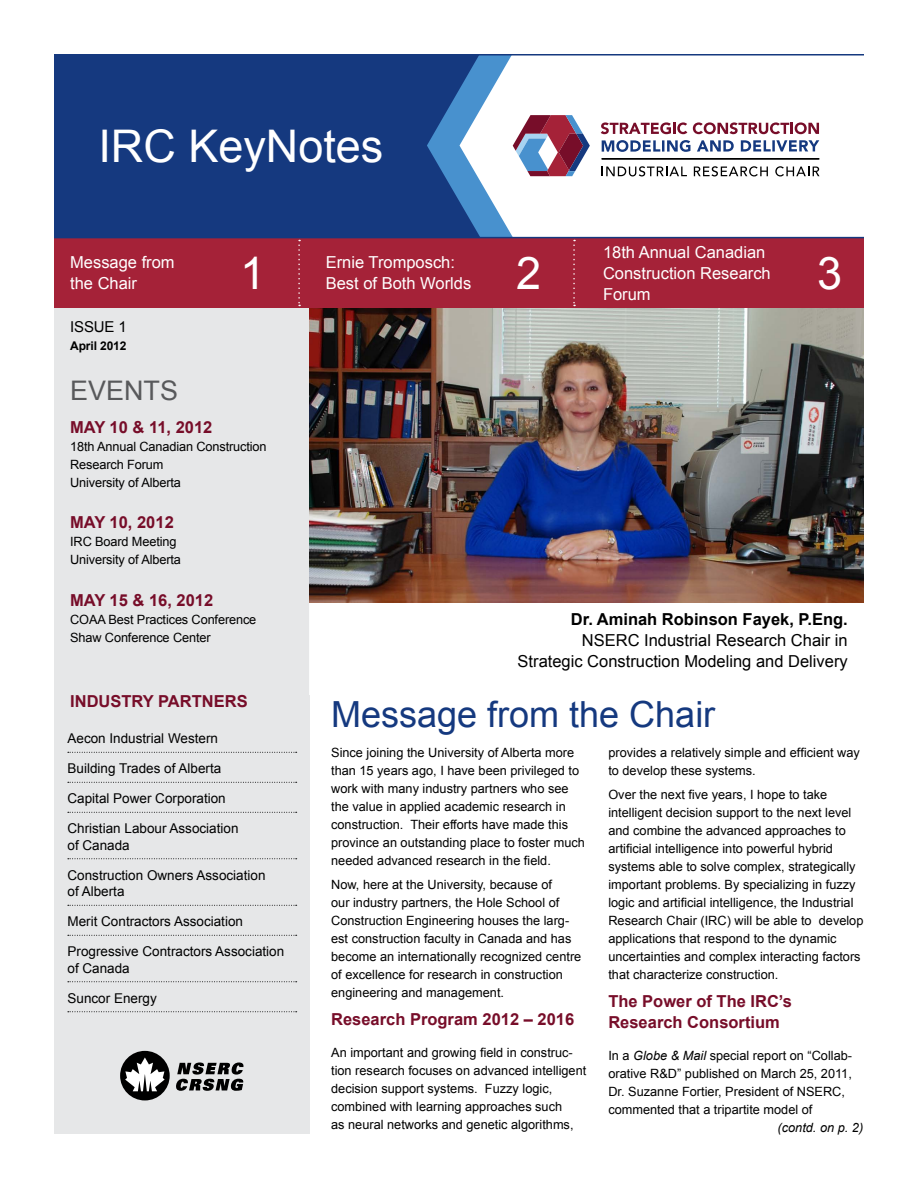
<style>
.page{position:relative;width:918px;height:1188px;background:#fff}
.page>*{position:absolute;margin:0;border:0;box-sizing:border-box;transform-origin:0 0}
.t1{font:45px "Arial";color:#fff}
.t2{font:36px "Arial";color:#15397f}
.t3{font:27px "Arial";color:#58595b}
.t4{font:700 16.5px/21px "Arial";color:#770d29}
.t5{font:16.5px/21px "Arial";color:#fff}
.t6{font:16.5px/21px "Arial";color:#000;text-align:right}
.t7{font:700 16.5px "Arial";color:#000}
.t8{font:15px "Arial";letter-spacing:-.01em;color:#000}
.t9{font:13.5px/16.5px "Arial";color:#000}
.t10{font:12.75px/18px "Arial";color:#000}
.t11{font:italic 12.75px "Arial";color:#000}
.t12{font:700 12px "Arial";letter-spacing:-.01em;color:#000}
.s1{font-style:italic}
</style>
<div class="page">
<div style="left:54px;top:56px;width:373px;height:181px;background:#15397f"></div>
<svg style="left:601px;top:122px;width:86px;height:12px"></svg>
<svg style="left:693px;top:122px;width:126px;height:12px"></svg>
<svg style="left:602px;top:140px;width:88px;height:12px"></svg>
<svg style="left:697px;top:140px;width:37px;height:12px"></svg>
<svg style="left:741px;top:140px;width:78px;height:12px"></svg>
<svg style="left:602px;top:166px;width:85px;height:10px"></svg>
<svg style="left:694px;top:166px;width:74px;height:10px"></svg>
<svg style="left:775px;top:166px;width:45px;height:10px"></svg>
<div style="left:54px;top:272px;width:256px;height:862px;background:#e6e7e8"></div>
<img style="left:310px;top:308px;width:554px;height:295px">
<div style="left:54px;top:238px;width:810px;height:70px;background:#a52238"></div>
<svg style="left:298px;top:240px;width:2px;height:66px"></svg>
<svg style="left:427px;top:56px;width:163px;height:250px"></svg>
<svg style="left:120px;top:1051px;width:124px;height:49px"></svg>
<svg style="left:68px;top:752px;width:229px;height:1px"></svg>
<svg style="left:68px;top:782px;width:229px;height:1px"></svg>
<svg style="left:68px;top:812px;width:229px;height:1px"></svg>
<svg style="left:68px;top:858px;width:229px;height:1px"></svg>
<svg style="left:68px;top:905px;width:229px;height:1px"></svg>
<svg style="left:68px;top:935px;width:229px;height:1px"></svg>
<svg style="left:68px;top:981px;width:229px;height:1px"></svg>
<svg style="left:68px;top:1011px;width:229px;height:1px"></svg>
<hr style="left:54px;top:54px;width:810px;height:2px;background:#15397f">
<hr style="left:54px;top:237px;width:810px;height:1px;background:#15397f">
<h1 class="t1" style="left:98px;top:116px;width:287px">IRC KeyNotes</h1>
<p class="t5" style="left:326px;top:252px;width:147px">Ernie Tromposch:<br>Best of Both Worlds</p>
<p class="t5" style="left:603px;top:242px;width:169px">18th Annual Canadian<br>Construction Research<br>Forum</p>
<p class="t5" style="left:70px;top:252px;width:106px">Message from the Chair</p>
<h1 class="t1" style="left:240px;top:244px;width:27px">1</h1>
<h1 class="t1" style="left:516px;top:244px;width:27px">2</h1>
<h1 class="t1" style="left:817px;top:244px;width:27px">3</h1>
<p class="t8" style="left:70px;top:317px;width:58px">ISSUE 1</p>
<p class="t12" style="left:70px;top:338px;width:58px">April 2012</p>
<h3 class="t3" style="left:70px;top:372px;width:109px">EVENTS</h3>
<p class="t4" style="left:70px;top:417px;width:144px">May 10 &amp; 11, 2012</p>
<p class="t10" style="left:70px;top:438px;width:198px">18th Annual Canadian Construction<br>Research Forum<br>University of Alberta</p>
<p class="t4" style="left:70px;top:513px;width:105px">MAY 10, 2012</p>
<p class="t10" style="left:70px;top:533px;width:112px">IRC Board Meeting<br>University of Alberta</p>
<p class="t4" style="left:70px;top:590px;width:145px">MAY 15 &amp; 16, 2012</p>
<p class="t10" style="left:70px;top:610px;width:188px">COAA Best Practices Conference<br>Shaw Conference Center</p>
<p class="t4" style="left:70px;top:691px;width:179px">Industry Partners</p>
<p class="t9" style="left:68px;top:730px;width:152px">Aecon Industrial Western</p>
<p class="t9" style="left:68px;top:760px;width:155px">Building Trades of Alberta</p>
<p class="t9" style="left:68px;top:790px;width:160px">Capital Power Corporation</p>
<p class="t9" style="left:68px;top:820px;width:173px">Christian Labour Association of Canada</p>
<p class="t9" style="left:68px;top:867px;width:200px">Construction Owners Association of Alberta</p>
<p class="t9" style="left:68px;top:913px;width:177px">Merit Contractors Association</p>
<p class="t9" style="left:68px;top:943px;width:218px">Progressive Contractors Association of Canada</p>
<p class="t9" style="left:68px;top:990px;width:91px">Suncor Energy</p>
<p class="t7" style="left:571px;top:608px;width:278px">Dr. Aminah Robinson Fayek, P.Eng.</p>
<p class="t6" style="left:518px;top:629px;width:332px">NSERC Industrial Research Chair in<br>Strategic Construction Modeling and Delivery</p>
<h2 class="t2" style="left:331px;top:691px;width:386px">Message from the Chair</h2>
<p class="t10" style="left:331px;top:743px;width:255px">Since joining the University of Alberta more than 15 years ago, I have been privileged to work with many industry partners who see the value in applied academic research in construction. Their efforts have made this province an outstanding place to foster much needed advanced research in the field.</p>
<p class="t10" style="left:331px;top:876px;width:252px">Now, here at the University, because of<br>our industry partners, the Hole School of Construction Engineering houses the larg&shy;est construction faculty in Canada and has become an internationally recognized centre of excellence for research in construction engineering and management.</p>
<p class="t4" style="left:331px;top:1009px;width:245px">Research Program 2012 – 2016</p>
<p class="t10" style="left:331px;top:1043px;width:257px">An important and growing field in construc&shy;tion research focuses on advanced intelligent decision support systems. Fuzzy logic, combined with learning approaches such<br>as neural networks and genetic algorithms,</p>
<p class="t10" style="left:608px;top:743px;width:253px">provides a relatively simple and efficient way to develop these systems.</p>
<p class="t10" style="left:608px;top:786px;width:257px">Over the next five years, I hope to take intelligent decision support to the next level and combine the advanced approaches to artificial intelligence into powerful hybrid systems able to solve complex, strategically important problems. By specializing in fuzzy logic and artificial intelligence, the Industrial Research Chair (IRC) will be able to develop applications that respond to the dynamic uncertainties and complex interacting factors that characterize construction.</p>
<p class="t4" style="left:608px;top:991px;width:185px">The Power of The IRC’s<br>Research Consortium</p>
<p class="t10" style="left:608px;top:1046px;width:245px">In a <span class="s1">Globe &amp; Mail</span> special report on “Collab&shy;orative R&amp;D” published on March 25, 2011, Dr. Suzanne Fortier, President of NSERC, commented that a tripartite model of</p>
<p class="t11" style="left:778px;top:1119px;width:87px">(contd. on p. 2)</p>
</div>
